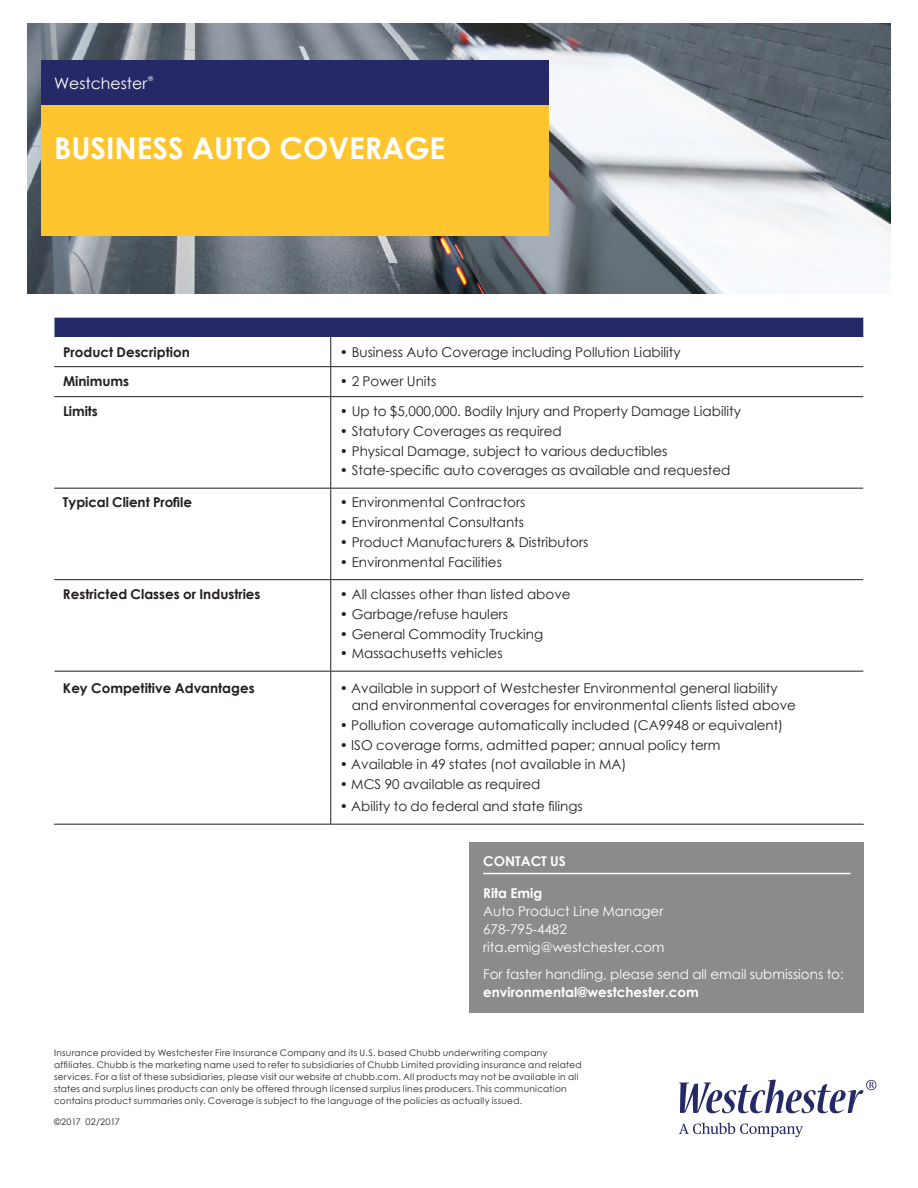
<style>
.page{position:relative;width:918px;height:1188px;background:#fff}
.page>*{position:absolute;margin:0;border:0;box-sizing:border-box;transform-origin:0 0}
.t1{font:700 30px "Century Gothic";color:#fff}
.t2{font:15.75px "Century Gothic";color:#fff}
.t3{font:13.5px/16.5px "Century Gothic";color:#231f20}
.t4{font:13.5px/18px "Century Gothic";color:#fff}
.t5{font:700 13.5px "Century Gothic";color:#231f20}
.t6{font:700 13.5px "Century Gothic";color:#fff}
.t7{font:9px/12px "Century Gothic";letter-spacing:.03em;color:#231f20}
.t8{font:9px "Century Gothic";letter-spacing:-.02em;color:#231f20}
.t9{font:6.75px "Century Gothic";color:#fff}
</style>
<div class="page">
<svg style="left:679px;top:1123px;width:124px;height:14px"></svg>
<svg style="left:679px;top:1080px;width:197px;height:33px"></svg>
<img style="left:27px;top:23px;width:864px;height:270px">
<div style="left:41px;top:60px;width:507px;height:45px;background:#262967"></div>
<div style="left:41px;top:105px;width:507px;height:130px;background:#fec52f"></div>
<div style="left:54px;top:317px;width:810px;height:20px;background:#262967"></div>
<hr style="left:54px;top:317px;width:277px;height:1px;background:#fff">
<svg style="left:54px;top:317px;width:1px;height:20px"></svg>
<hr style="left:331px;top:317px;width:533px;height:1px;background:#fff">
<hr style="left:54px;top:366px;width:277px;height:1px;background:#231f20">
<hr style="left:54px;top:396px;width:277px;height:1px;background:#231f20">
<hr style="left:54px;top:488px;width:277px;height:1px;background:#231f20">
<hr style="left:54px;top:579px;width:277px;height:1px;background:#231f20">
<hr style="left:331px;top:366px;width:533px;height:1px;background:#231f20">
<svg style="left:330px;top:337px;width:1px;height:59px"></svg>
<hr style="left:331px;top:396px;width:533px;height:1px;background:#231f20">
<hr style="left:330px;top:397px;width:1px;height:91px;background:#231f20">
<hr style="left:331px;top:488px;width:533px;height:1px;background:#231f20">
<hr style="left:330px;top:488px;width:1px;height:91px;background:#231f20">
<hr style="left:331px;top:579px;width:533px;height:1px;background:#231f20">
<hr style="left:330px;top:580px;width:1px;height:91px;background:#231f20">
<hr style="left:54px;top:671px;width:277px;height:1px;background:#231f20">
<hr style="left:331px;top:671px;width:533px;height:1px;background:#231f20">
<hr style="left:330px;top:671px;width:1px;height:153px;background:#231f20">
<hr style="left:54px;top:824px;width:277px;height:1px;background:#231f20">
<hr style="left:331px;top:824px;width:533px;height:1px;background:#231f20">
<hr style="left:54px;top:671px;width:1px;height:153px;background:#fff">
<div style="left:470px;top:842px;width:394px;height:171px;background:#8b8a8d"></div>
<hr style="left:483px;top:873px;width:367px;height:1px;background:#fff">
<p class="t2" style="left:54px;top:72px;width:95px">Westchester</p>
<p class="t9" style="left:148px;top:74px;width:7px">®</p>
<h1 class="t1" style="left:54px;top:125px;width:393px">BUSINESS AUTO COVERAGE</h1>
<p class="t5" style="left:63px;top:342px;width:128px">Product Description</p>
<p class="t3" style="left:340px;top:344px;width:342px">• Business Auto Coverage including Pollution Liability</p>
<p class="t5" style="left:63px;top:371px;width:68px">Minimums</p>
<p class="t3" style="left:340px;top:373px;width:98px">• 2 Power Units</p>
<p class="t5" style="left:63px;top:401px;width:36px">Limits</p>
<p class="t3" style="left:340px;top:403px;width:403px">• Up to $5,000,000. Bodily Injury and Property Damage Liability</p>
<p class="t3" style="left:340px;top:422px;width:224px">• Statutory Coverages as required</p>
<p class="t3" style="left:340px;top:442px;width:329px">• Physical Damage, subject to various deductibles</p>
<p class="t3" style="left:340px;top:462px;width:392px">• State-specific auto coverages as available and requested</p>
<p class="t5" style="left:63px;top:492px;width:131px">Typical Client Profile</p>
<p class="t3" style="left:340px;top:494px;width:187px">• Environmental Contractors</p>
<p class="t3" style="left:340px;top:514px;width:186px">• Environmental Consultants</p>
<p class="t3" style="left:340px;top:534px;width:250px">• Product Manufacturers &amp; Distributors</p>
<p class="t3" style="left:340px;top:554px;width:164px">• Environmental Facilities</p>
<p class="t5" style="left:63px;top:584px;width:199px">Restricted Classes or Industries</p>
<p class="t3" style="left:340px;top:585px;width:232px">• All classes other than listed above</p>
<p class="t3" style="left:340px;top:605px;width:170px">• Garbage/refuse haulers</p>
<p class="t3" style="left:340px;top:625px;width:205px">• General Commodity Trucking</p>
<p class="t3" style="left:340px;top:645px;width:164px">• Massachusetts vehicles</p>
<p class="t5" style="left:63px;top:678px;width:193px">Key Competitive Advantages</p>
<p class="t3" style="left:352px;top:680px;width:446px;text-indent:-12px">• Available in support of Westchester Environmental general liability and environmental coverages for environmental clients listed above</p>
<p class="t3" style="left:340px;top:716px;width:445px">• Pollution coverage automatically included (CA9948 or equivalent)</p>
<p class="t3" style="left:340px;top:736px;width:382px">• ISO coverage forms, admitted paper; annual policy term</p>
<p class="t3" style="left:340px;top:756px;width:288px">• Available in 49 states (not available in MA)</p>
<p class="t3" style="left:340px;top:776px;width:202px">• MCS 90 available as required</p>
<p class="t3" style="left:340px;top:797px;width:244px">• Ability to do federal and state filings</p>
<p class="t6" style="left:483px;top:851px;width:84px">CONTACT US</p>
<p class="t6" style="left:483px;top:882px;width:61px">Rita Emig</p>
<p class="t4" style="left:483px;top:901px;width:183px">Auto Product Line Manager<br>678-795-4482 rita.emig@westchester.com</p>
<p class="t4" style="left:483px;top:964px;width:362px">For faster handling, please send all email submissions to:</p>
<p class="t6" style="left:483px;top:981px;width:217px">environmental@westchester.com</p>
<p class="t7" style="left:54px;top:1047px;width:529px">Insurance provided by Westchester Fire Insurance Company and its U.S. based Chubb underwriting company affiliates. Chubb is the marketing name used to refer to subsidiaries of Chubb Limited providing insurance and related services. For a list of these subsidiaries, please visit our website at chubb.com. All products may not be available in all states and surplus lines products can only be offered through licensed surplus lines producers. This communication contains product summaries only. Coverage is subject to the language of the policies as actually issued.</p>
<p class="t8" style="left:54px;top:1116px;width:67px">©2017 02/2017</p>
</div>
